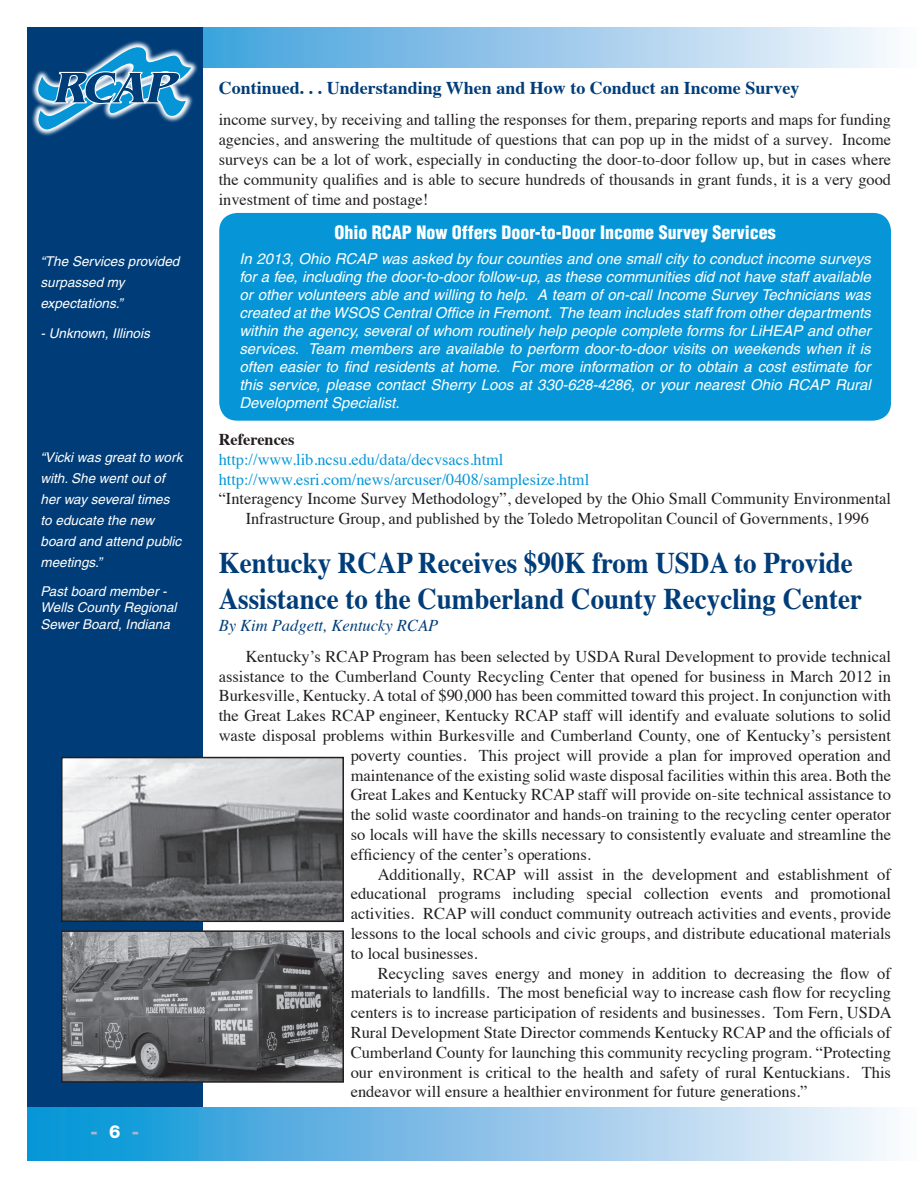
<style>
.page{position:relative;width:918px;height:1188px;background:#fff}
.page>*{position:absolute;margin:0;border:0;box-sizing:border-box;transform-origin:0 0}
.t1{font:700 30px/36px "Times";color:#003d78;scale:.9 1}
.t2{font:700 18px "Times";color:#003d78}
.t3{font:900 condensed 18px "Helvetica";color:#fff}
.t4{font:800 18px "Helvetica Neue";color:#aab6d2}
.t5{font:16.5px/19.8px "Times";color:#231f20;text-align:justify}
.t6{font:16.5px "Times";color:#0696d7}
.t7{font:italic 16.5px "Times";color:#003d78}
.t8{font:700 16.5px "Times";color:#231f20}
.t9{font:italic 15px/18px "Helvetica";color:#fff;text-align:justify}
.t10{font:italic 13.5px/21px "Helvetica";color:#fff}
.s1{color:#fff}
</style>
<div class="page">
<svg style="left:202px;top:27px;width:685px;height:41px;background:#9acaeb"></svg>
<div style="left:27px;top:27px;width:175px;height:1134px;background:#003d78"></div>
<svg style="left:36px;top:61px;width:162px;height:14px"></svg>
<svg style="left:31px;top:74px;width:163px;height:62px"></svg>
<svg style="left:37px;top:40px;width:154px;height:91px"></svg>
<svg style="left:27px;top:1107px;width:860px;height:54px;background:#7fc1e7"></svg>
<div style="left:219px;top:213px;width:672px;height:208px;background:#0696d7;border-radius:18px"></div>
<img style="left:64px;top:760px;width:277px;height:159px">
<div style="left:61px;top:757px;width:283px;height:165px;border:2px solid #231f20"></div>
<img style="left:64px;top:933px;width:277px;height:147px">
<div style="left:61px;top:930px;width:283px;height:153px;border:2px solid #231f20"></div>
<p class="t10" style="left:40px;top:251px;width:140px">“The Services provided surpassed my expectations.”</p>
<p class="t10" style="left:40px;top:323px;width:111px">- Unknown, Illinois</p>
<p class="t10" style="left:40px;top:446px;width:144px">“Vicki was great to work with. She went out of her way several times to educate the new board and attend public meetings.”</p>
<p class="t10" style="left:40px;top:583px;width:138px;line-height:16.2px">Past board member -<br>Wells County Regional<br>Sewer Board, Indiana</p>
<p class="t4" style="left:90px;top:1121px;width:50px">- <span class="s1">6</span> -</p>
<p class="t2" style="left:219px;top:76px;width:582px">Continued. . . Understanding When and How to Conduct an Income Survey</p>
<p class="t5" style="left:219px;top:109px;width:674px">income survey, by receiving and talling the responses for them, preparing reports and maps for funding agencies, and answering the multitude of questions that can pop up in the midst of a survey. Income surveys can be a lot of work, especially in conducting the door-to-door follow up, but in cases where the community qualifies and is able to secure hundreds of thousands in grant funds, it is a very good investment of time and postage!</p>
<p class="t3" style="left:334px;top:221px;width:443px">Ohio RCAP Now Offers Door-to-Door Income Survey Services</p>
<p class="t9" style="left:239px;top:250px;width:633px">In 2013, Ohio RCAP was asked by four counties and one small city to conduct income surveys for a fee, including the door-to-door follow-up, as these communities did not have staff available or other volunteers able and willing to help. A team of on-call Income Survey Technicians was created at the WSOS Central Office in Fremont. The team includes staff from other departments within the agency, several of whom routinely help people complete forms for LiHEAP and other services. Team members are available to perform door-to-door visits on weekends when it is often easier to find residents at home. For more information or to obtain a cost estimate for this service, please contact Sherry Loos at 330-628-4286, or your nearest Ohio RCAP Rural Development Specialist.</p>
<p class="t8" style="left:219px;top:428px;width:77px">References</p>
<p class="t6" style="left:219px;top:444px;width:286px">http://www.lib.ncsu.edu/data/decvsacs.html</p>
<p class="t6" style="left:219px;top:464px;width:372px">http://www.esri.com/news/arcuser/0408/samplesize.html</p>
<p class="t5" style="left:219px;top:488px;width:674px;text-align:center">“Interagency Income Survey Methodology”, developed by the Ohio Small Community Environmental<br>Infrastructure Group, and published by the Toledo Metropolitan Council of Governments, 1996</p>
<p class="t1" style="left:219px;top:546px;width:716px">Kentucky RCAP Receives $90K from USDA to Provide<br>Assistance to the Cumberland County Recycling Center</p>
<p class="t7" style="left:219px;top:615px;width:221px">By Kim Padgett, Kentucky RCAP</p>
<p class="t5" style="left:246px;top:645px;width:647px">Kentucky’s RCAP Program has been selected by USDA Rural Development to provide technical</p>
<p class="t5" style="left:219px;top:665px;width:674px">assistance to the Cumberland County Recycling Center that opened for business in March 2012 in</p>
<p class="t5" style="left:219px;top:685px;width:674px">Burkesville, Kentucky. A total of $90,000 has been committed toward this project. In conjunction with</p>
<p class="t5" style="left:219px;top:704px;width:674px">the Great Lakes RCAP engineer, Kentucky RCAP staff will identify and evaluate solutions to solid</p>
<p class="t5" style="left:219px;top:724px;width:674px">waste disposal problems within Burkesville and Cumberland County, one of Kentucky’s persistent</p>
<p class="t5" style="left:351px;top:744px;width:542px">poverty counties. This project will provide a plan for improved operation and</p>
<p class="t5" style="left:351px;top:764px;width:542px">maintenance of the existing solid waste disposal facilities within this area. Both the</p>
<p class="t5" style="left:351px;top:784px;width:542px">Great Lakes and Kentucky RCAP staff will provide on-site technical assistance to</p>
<p class="t5" style="left:351px;top:803px;width:542px">the solid waste coordinator and hands-on training to the recycling center operator</p>
<p class="t5" style="left:351px;top:823px;width:542px">so locals will have the skills necessary to consistently evaluate and streamline the</p>
<p class="t5" style="left:351px;top:843px;width:242px">efficiency of the center’s operations.</p>
<p class="t5" style="left:351px;top:863px;width:542px;text-indent:27px">Additionally, RCAP will assist in the development and establishment of educational programs including special collection events and promotional activities. RCAP will conduct community outreach activities and events, provide lessons to the local schools and civic groups, and distribute educational materials to local businesses.</p>
<p class="t5" style="left:351px;top:962px;width:543px;text-indent:27px">Recycling saves energy and money in addition to decreasing the flow of materials to landfills. The most beneficial way to increase cash flow for recycling centers is to increase participation of residents and businesses. Tom Fern, USDA Rural Development State Director commends Kentucky RCAP and the officials of Cumberland County for launching this community recycling program. “Protecting our environment is critical to the health and safety of rural Kentuckians. This endeavor will ensure a healthier environment for future generations.”</p>
</div>
